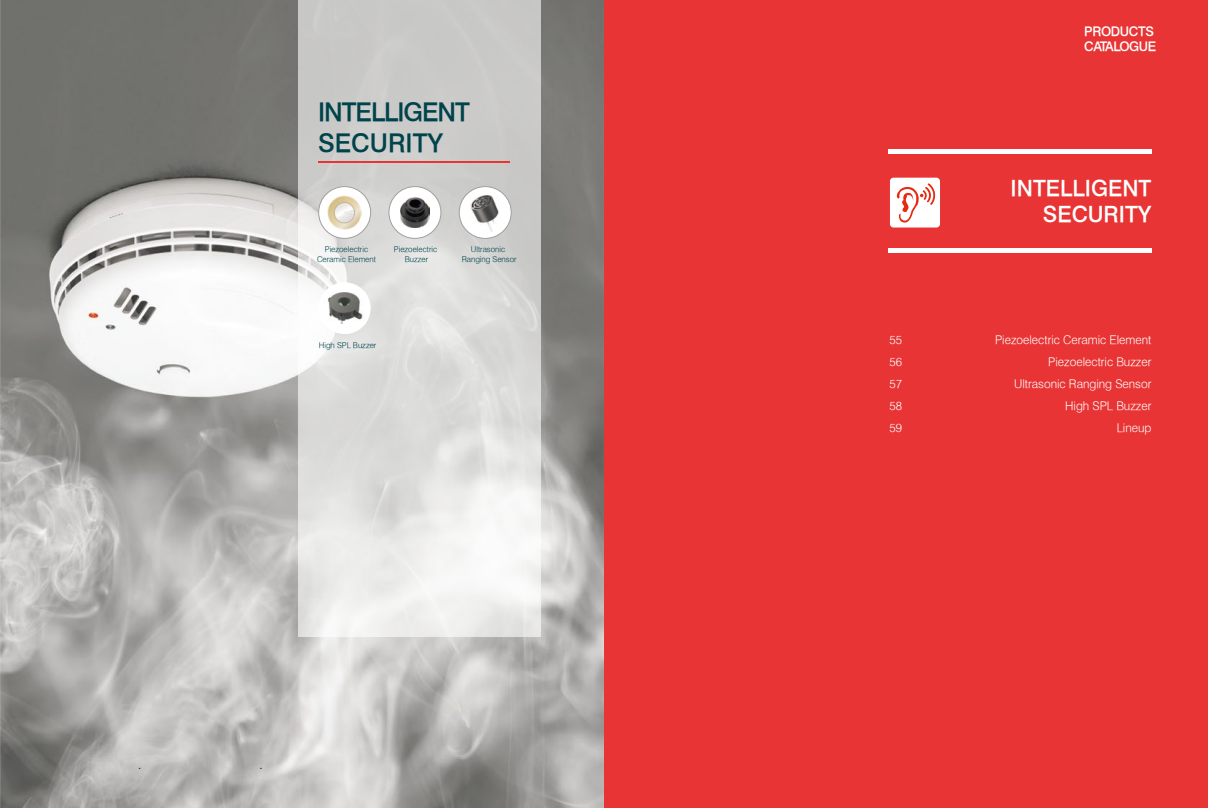
<style>
.page{position:relative;width:1208px;height:808px;background:#fff}
.page>*{position:absolute;margin:0;border:0;box-sizing:border-box;transform-origin:0 0}
.t1{font:500 25.3px/30.4px "Halvett";letter-spacing:-.04em;color:#00434b}
.t2{font:500 22px/26.4px "Halvett";color:#fff;text-align:right}
.t3{font:500 13px/15.7px "Halvett";letter-spacing:-.03em;color:#fff}
.t4{font:300 12px/22px "Halvett";color:#fff;text-align:right}
.t5{font:300 8px/9.6px "Halvett";color:#00434b;text-align:center}
</style>
<div class="page">
<img style="left:0;top:0;width:605px;height:808px">
<div style="left:605px;top:0;width:603px;height:808px;background:#e83434"></div>
<hr style="left:910px;top:249px;width:240px;height:4px;background:#fff">
<hr style="left:910px;top:150px;width:240px;height:4px;background:#fff">
<svg style="left:298px;top:0;width:243px;height:636px;background:#dbdbda"></svg>
<hr style="left:318px;top:161px;width:192px;height:2px;background:#e83434">
<div style="left:890px;top:178px;width:50px;height:49px;background:#fff;border-radius:4px"></div>
<svg style="left:896px;top:183px;width:39px;height:40px"></svg>
<svg style="left:318px;top:186px;width:53px;height:53px"></svg>
<svg style="left:388px;top:186px;width:53px;height:53px"></svg>
<svg style="left:459px;top:186px;width:53px;height:53px"></svg>
<img style="left:469px;top:195px;width:32px;height:36px">
<div style="left:319px;top:282px;width:52px;height:52px;background:#fff;border-radius:50%"></div>
<img style="left:327px;top:195px;width:35px;height:34px">
<img style="left:328px;top:293px;width:35px;height:30px">
<img style="left:400px;top:198px;width:29px;height:29px">
<hr style="left:888px;top:248px;width:263px;height:4px;background:#fff">
<hr style="left:888px;top:149px;width:263px;height:4px;background:#fff">
<p class="t1" style="left:318px;top:97px;width:153px">INTELLIGENT<br>SECURITY</p>
<p class="t5" style="left:317px;top:245px;width:60px">Piezoelectric<br>Ceramic Element</p>
<p class="t5" style="left:394px;top:245px;width:45px">Piezoelectric<br>Buzzer</p>
<p class="t5" style="left:462px;top:245px;width:57px">Ultrasonic<br>Ranging Sensor</p>
<p class="t5" style="left:319px;top:340px;width:59px">High SPL Buzzer</p>
<p class="t4" style="left:889px;top:329px;width:14px;text-align:justify">55<br>56<br>57<br>58<br>59</p>
<p class="t3" style="left:1084px;top:23px;width:74px">PRODUCTS<br>CATALOGUE</p>
<p class="t2" style="left:1010px;top:174px;width:142px">INTELLIGENT<br>SECURITY</p>
<p class="t4" style="left:995px;top:329px;width:158px">Piezoelectric Ceramic Element<br>Piezoelectric Buzzer<br>Ultrasonic Ranging Sensor<br>High SPL Buzzer<br>Lineup</p>
</div>
